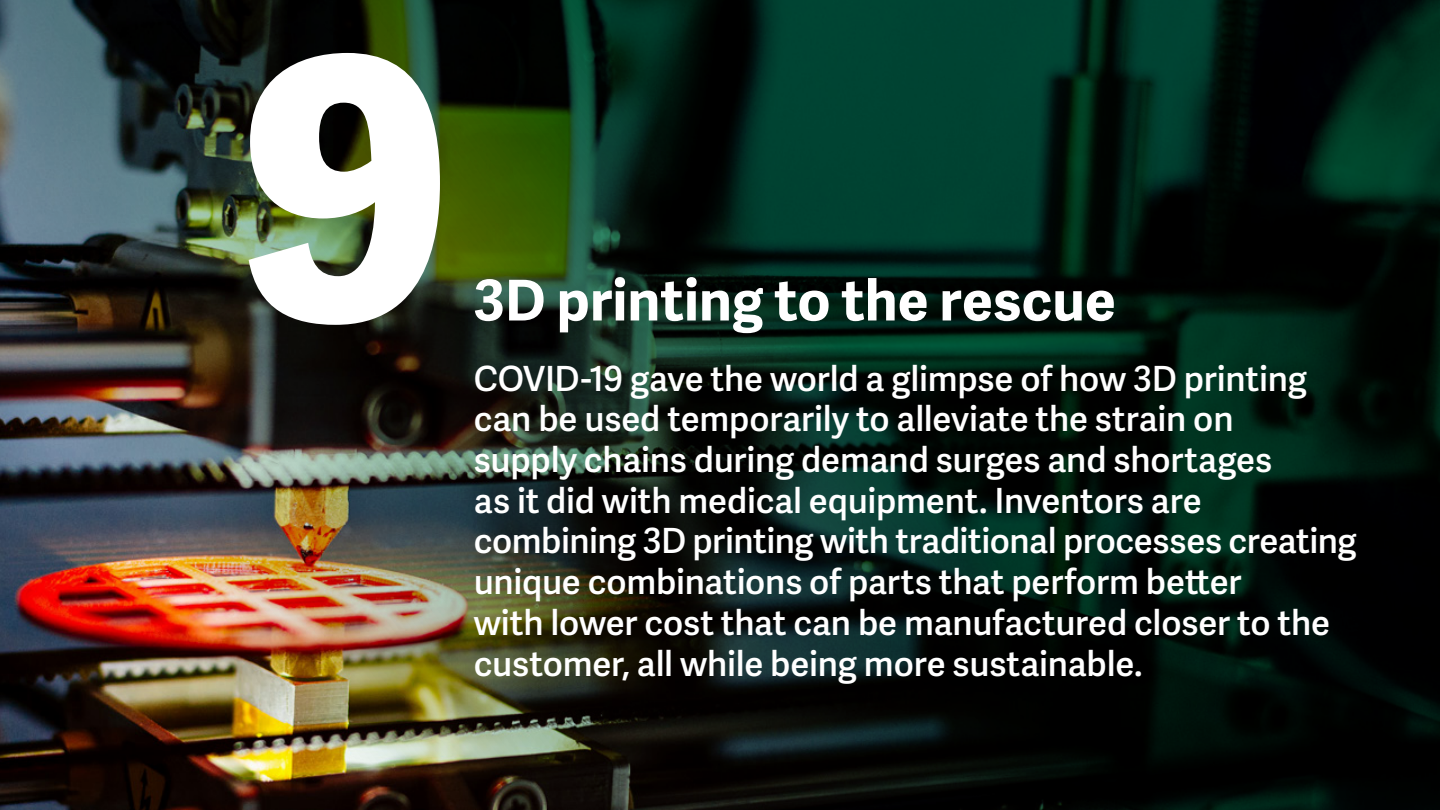
<style>
.page{position:relative;width:1440px;height:810px;background:#fff}
.page>*{position:absolute;margin:0;border:0;box-sizing:border-box;transform-origin:0 0}
.t1{font:363px "Adelle Sans Eb";color:#fff}
.t2{font:700 56.25px "Adelle Sans";letter-spacing:.005em;color:#fff}
.t3{font:34.65px/40.7px "Adelle Sans Sb";letter-spacing:-.005em;color:#fff}
</style>
<div class="page">
<img style="left:0;top:0;width:1440px;height:810px">
<h1 class="t1" style="left:241px;top:-77px;width:213px">9</h1>
<h2 class="t2" style="left:474px;top:259px;width:643px">3D printing to the rescue</h2>
<p class="t3" style="left:474px;top:357px;width:885px">COVID-19 gave the world a glimpse of how 3D printing can be used temporarily to alleviate the strain on<br>supply chains during demand surges and shortages<br>as it did with medical equipment. Inventors are combining 3D printing with traditional processes creating unique combinations of parts that perform better<br>with lower cost that can be manufactured closer to the customer, all while being more sustainable.</p>
</div>
